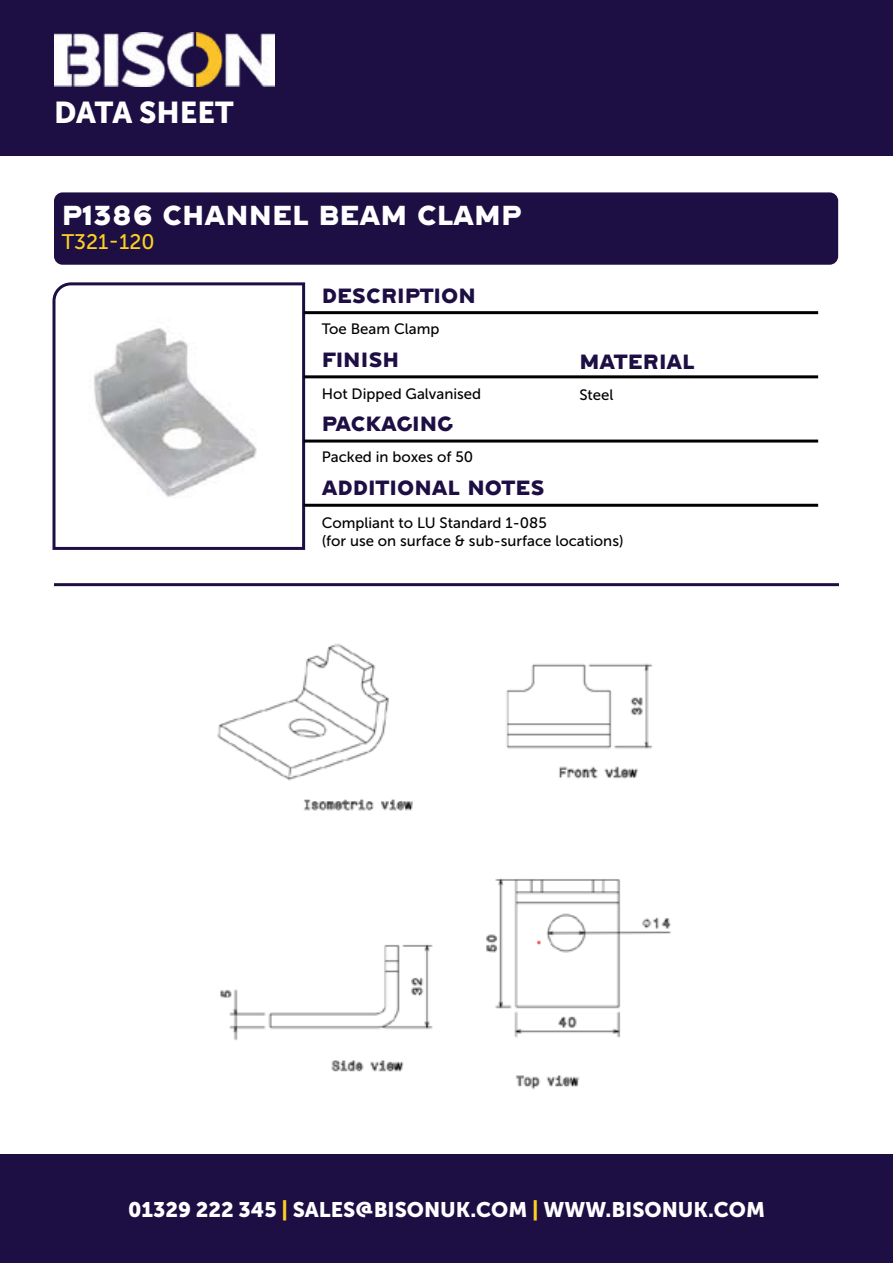
<style>
.page{position:relative;width:893px;height:1263px;background:#fff}
.page>*{position:absolute;margin:0;border:0;box-sizing:border-box;transform-origin:0 0}
.t1{font:30px "Museo Sans 900";color:#fff}
.t2{font:24px "Hebden Grotesque";color:#fff}
.t3{font:21px "Museo Sans 900";color:#fff}
.t4{font:21px "Museo Sans 500";color:#ffd022}
.t5{font:18px "Hebden Grotesque";color:#1d0f44}
.t6{font:15px/18px "Museo Sans 500";color:#000}
.s1{color:#ffd022}
</style>
<div class="page">
<div style="left:0;top:0;width:893px;height:155px;background:#1d0f44"></div>
<div style="left:0;top:1155px;width:893px;height:108px;background:#1d0f44"></div>
<img style="left:54px;top:33px;width:221px;height:54px">
<div style="left:54px;top:192px;width:784px;height:73px;background:#1d0f44;border-radius:9px"></div>
<svg style="left:52px;top:282px;width:255px;height:268px"></svg>
<hr style="left:304px;top:311px;width:514px;height:3px;background:#000">
<hr style="left:304px;top:375px;width:514px;height:3px;background:#000">
<hr style="left:304px;top:440px;width:514px;height:3px;background:#000">
<hr style="left:304px;top:504px;width:514px;height:3px;background:#000">
<hr style="left:54px;top:583px;width:785px;height:3px;background:#1d0f44">
<img style="left:217px;top:644px;width:454px;height:446px">
<h1 class="t1" style="left:54px;top:95px;width:181px">DATA SHEET</h1>
<h2 class="t2" style="left:62px;top:198px;width:461px">P1386 CHANNEL BEAM CLAMP</h2>
<h3 class="t4" style="left:62px;top:230px;width:94px">T321-120</h3>
<p class="t5" style="left:322px;top:283px;width:156px">DESCRIPTION</p>
<p class="t6" style="left:322px;top:320px;width:119px">Toe Beam Clamp</p>
<p class="t5" style="left:322px;top:347px;width:79px">FINISH</p>
<p class="t6" style="left:322px;top:385px;width:161px">Hot Dipped Galvanised</p>
<p class="t5" style="left:322px;top:411px;width:133px">PACKAGING</p>
<p class="t6" style="left:322px;top:447px;width:153px">Packed in boxes of 50</p>
<p class="t5" style="left:322px;top:475px;width:225px">ADDITIONAL NOTES</p>
<p class="t6" style="left:322px;top:513px;width:303px">Compliant to LU Standard 1-085<br>(for use on surface &amp; sub-surface locations)</p>
<p class="t5" style="left:579px;top:349px;width:117px">MATERIAL</p>
<p class="t6" style="left:579px;top:385px;width:36px">Steel</p>
<h3 class="t3" style="left:128px;top:1197px;width:638px">01329 222 345 <span class="s1">|</span> SALES@BISONUK.COM <span class="s1">|</span> WWW.BISONUK.COM</h3>
</div>
